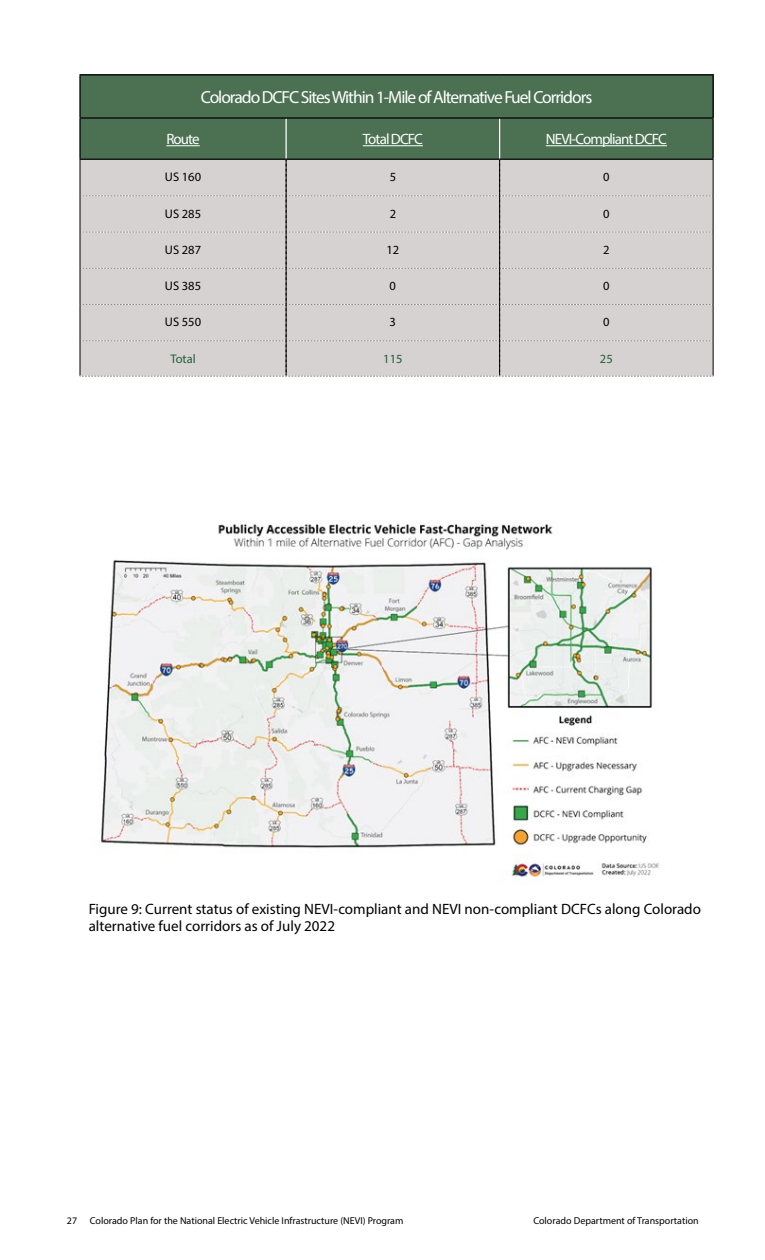
<style>
.page{position:relative;width:765px;height:1260px;background:#fff}
.page>*{position:absolute;margin:0;border:0;box-sizing:border-box;transform-origin:0 0}
.t1{font:17.5px "Myriad Pro";letter-spacing:-.06em;color:#fff}
.t2{font:15px/17.5px "Myriad Pro";color:#000}
.t3{font:15px "Myriad Pro";letter-spacing:-.06em;color:#fff}
.t4{font:12.5px "Myriad Pro";color:#000}
.t5{font:12.5px "Myriad Pro";color:#235e39}
.t6{font:10px "Myriad Pro";color:#000}
</style>
<div class="page">
<div style="left:80px;top:75px;width:633px;height:43px;background:#4b7152"></div>
<div style="left:80px;top:118px;width:206px;height:41px;background:#4b7152"></div>
<div style="left:286px;top:118px;width:214px;height:41px;background:#4b7152"></div>
<div style="left:500px;top:118px;width:213px;height:41px;background:#4b7152"></div>
<hr style="left:285px;top:119px;width:2px;height:40px;background:#fff">
<hr style="left:499px;top:119px;width:1px;height:40px;background:#fff">
<hr style="left:713px;top:160px;width:1px;height:36px;background:#000">
<hr style="left:713px;top:196px;width:1px;height:36px;background:#000">
<hr style="left:713px;top:232px;width:1px;height:36px;background:#000">
<hr style="left:713px;top:268px;width:1px;height:37px;background:#000">
<hr style="left:713px;top:305px;width:1px;height:36px;background:#000">
<hr style="left:713px;top:341px;width:1px;height:35px;background:#000">
<hr style="left:79px;top:74px;width:207px;height:1px;background:#000">
<hr style="left:79px;top:75px;width:2px;height:42px;background:#000">
<hr style="left:286px;top:74px;width:214px;height:1px;background:#000">
<hr style="left:500px;top:74px;width:214px;height:1px;background:#000">
<hr style="left:712px;top:75px;width:2px;height:42px;background:#000">
<hr style="left:79px;top:117px;width:207px;height:2px;background:#000">
<hr style="left:79px;top:119px;width:2px;height:40px;background:#000">
<hr style="left:286px;top:117px;width:214px;height:2px;background:#000">
<hr style="left:500px;top:117px;width:214px;height:2px;background:#000">
<hr style="left:712px;top:119px;width:2px;height:40px;background:#000">
<hr style="left:79px;top:159px;width:207px;height:1px;background:#000">
<hr style="left:286px;top:159px;width:214px;height:1px;background:#000">
<hr style="left:500px;top:159px;width:214px;height:1px;background:#000">
<hr style="left:166px;top:145px;width:34px;height:1px;background:#fff">
<hr style="left:363px;top:145px;width:60px;height:1px;background:#fff">
<hr style="left:546px;top:145px;width:121px;height:1px;background:#fff">
<div style="left:80px;top:160px;width:633px;height:217px;background:#d6d2d1"></div>
<img style="left:101px;top:522px;width:558px;height:361px">
<p class="t1" style="left:201px;top:86px;width:393px">Colorado DCFC Sites Within 1-Mile of Alternative Fuel Corridors</p>
<p class="t3" style="left:166px;top:130px;width:35px">Route</p>
<p class="t3" style="left:363px;top:130px;width:62px">Total DCFC</p>
<p class="t3" style="left:546px;top:130px;width:123px">NEVI-Compliant DCFC</p>
<p class="t4" style="left:165px;top:170px;width:38px">US 160</p>
<p class="t4" style="left:165px;top:206px;width:38px">US 285</p>
<p class="t4" style="left:165px;top:242px;width:38px">US 287</p>
<p class="t4" style="left:165px;top:278px;width:38px">US 385</p>
<p class="t4" style="left:165px;top:315px;width:38px">US 550</p>
<p class="t5" style="left:170px;top:351px;width:27px">Total</p>
<p class="t4" style="left:603px;top:170px;width:8px">0</p>
<p class="t4" style="left:603px;top:206px;width:8px">0</p>
<p class="t4" style="left:603px;top:242px;width:8px">2</p>
<p class="t4" style="left:603px;top:278px;width:8px">0</p>
<p class="t4" style="left:603px;top:315px;width:8px">0</p>
<p class="t5" style="left:600px;top:351px;width:14px">25</p>
<p class="t4" style="left:390px;top:170px;width:8px">5</p>
<p class="t4" style="left:390px;top:206px;width:8px">2</p>
<p class="t4" style="left:386px;top:242px;width:14px">12</p>
<p class="t4" style="left:390px;top:278px;width:8px">0</p>
<p class="t4" style="left:390px;top:315px;width:8px">3</p>
<p class="t5" style="left:383px;top:351px;width:21px">115</p>
<p class="t2" style="left:89px;top:899px;width:614px">Figure 9: Current status of existing NEVI-compliant and NEVI non-compliant DCFCs along Colorado alternative fuel corridors as of July 2022</p>
<p class="t6" style="left:67px;top:1215px;width:12px">27</p>
<p class="t6" style="left:90px;top:1215px;width:315px">Colorado Plan for the National Electric Vehicle Infrastructure (NEVI) Program</p>
<p class="t6" style="left:533px;top:1215px;width:167px">Colorado Department of Transportation</p>
</div>
